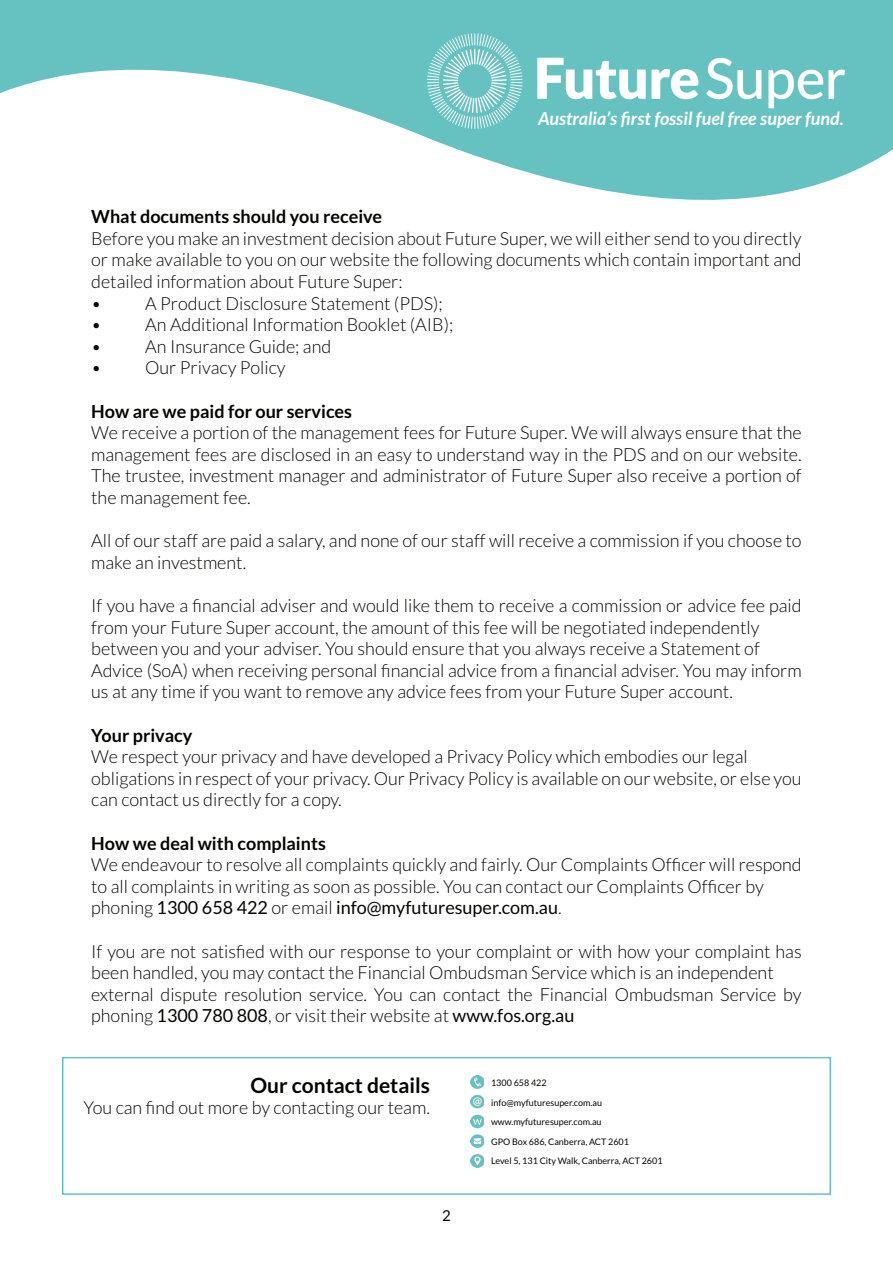
<style>
.page{position:relative;width:893px;height:1263px;background:#fff}
.page>*{position:absolute;margin:0;border:0;box-sizing:border-box;transform-origin:0 0}
.t1{font:700 21px "Lato";color:#040503}
.t2{font:300 18px/21.6px "Lato";color:#040503}
.t3{font:700 18px "Lato";color:#040503}
.t4{font:italic 700 18px "Lato";color:#fff}
.t5{font:15px "Lato";color:#040503}
.t6{font:9px/19.5px "Lato";color:#040503}
.s1{font-weight:400}
</style>
<div class="page">
<svg style="left:0;top:0;width:893px;height:200px"></svg>
<img style="left:399px;top:0;width:481px;height:156px">
<div style="left:62px;top:1057px;width:769px;height:138px;border:2px solid #65c2c1"></div>
<img style="left:470px;top:1076px;width:14px;height:91px">
<p class="t4" style="left:538px;top:109px;width:307px">Australia’s first fossil fuel free super fund.</p>
<p class="t3" style="left:91px;top:206px;width:292px">What documents should you receive</p>
<p class="t2" style="left:91px;top:228px;width:712px">Before you make an investment decision about Future Super, we will either send to you directly or make available to you on our website the following documents which contain important and detailed information about Future Super:<br>•</p>
<p class="t2" style="left:145px;top:292px;width:299px">A Product Disclosure Statement (PDS);</p>
<p class="t2" style="left:91px;top:314px;width:12px">•</p>
<p class="t2" style="left:145px;top:314px;width:310px">An Additional Information Booklet (AIB);</p>
<p class="t2" style="left:91px;top:336px;width:12px">•</p>
<p class="t2" style="left:145px;top:336px;width:188px">An Insurance Guide; and</p>
<p class="t2" style="left:91px;top:357px;width:12px">•</p>
<p class="t2" style="left:145px;top:357px;width:142px">Our Privacy Policy</p>
<p class="t3" style="left:91px;top:401px;width:262px">How are we paid for our services</p>
<p class="t2" style="left:91px;top:422px;width:712px;text-align:justify">We receive a portion of the management fees for Future Super. We will always ensure that the management fees are disclosed in an easy to understand way in the PDS and on our website.<br>The trustee, investment manager and administrator of Future Super also receive a portion of the management fee.</p>
<p class="t2" style="left:91px;top:530px;width:712px">All of our staff are paid a salary, and none of our staff will receive a commission if you choose to make an investment.</p>
<p class="t2" style="left:91px;top:595px;width:712px">If you have a financial adviser and would like them to receive a commission or advice fee paid from your Future Super account, the amount of this fee will be negotiated independently between you and your adviser. You should ensure that you always receive a Statement of Advice (SoA) when receiving personal financial advice from a financial adviser. You may inform us at any time if you want to remove any advice fees from your Future Super account.</p>
<p class="t3" style="left:91px;top:725px;width:103px">Your privacy</p>
<p class="t2" style="left:91px;top:746px;width:712px">We respect your privacy and have developed a Privacy Policy which embodies our legal obligations in respect of your privacy. Our Privacy Policy is available on our website, or else you can contact us directly for a copy.</p>
<p class="t3" style="left:91px;top:833px;width:236px">How we deal with complaints</p>
<p class="t2" style="left:91px;top:854px;width:712px">We endeavour to resolve all complaints quickly and fairly. Our Complaints Officer will respond to all complaints in writing as soon as possible. You can contact our Complaints Officer by phoning <span class="s1">1300 658 422</span> or email <span class="s1">info@myfuturesuper.com.au</span>.</p>
<p class="t2" style="left:91px;top:940px;width:712px">If you are not satisfied with our response to your complaint or with how your complaint has been handled, you may contact the Financial Ombudsman Service which is an independent external dispute resolution service. You can contact the Financial Ombudsman Service by phoning <span class="s1">1300 780 808</span>, or visit their website at <span class="s1">www.fos.org.au</span></p>
<p class="t1" style="left:251px;top:1073px;width:181px">Our contact details</p>
<p class="t2" style="left:83px;top:1097px;width:348px">You can find out more by contacting our team.</p>
<p class="t5" style="left:442px;top:1207px;width:10px">2</p>
<p class="t6" style="left:491px;top:1073px;width:173px">1300 658 422<br>info@myfuturesuper.com.au www.myfuturesuper.com.au<br>GPO Box 686, Canberra, ACT 2601<br>Level 5, 131 City Walk, Canberra, ACT 2601</p>
</div>
